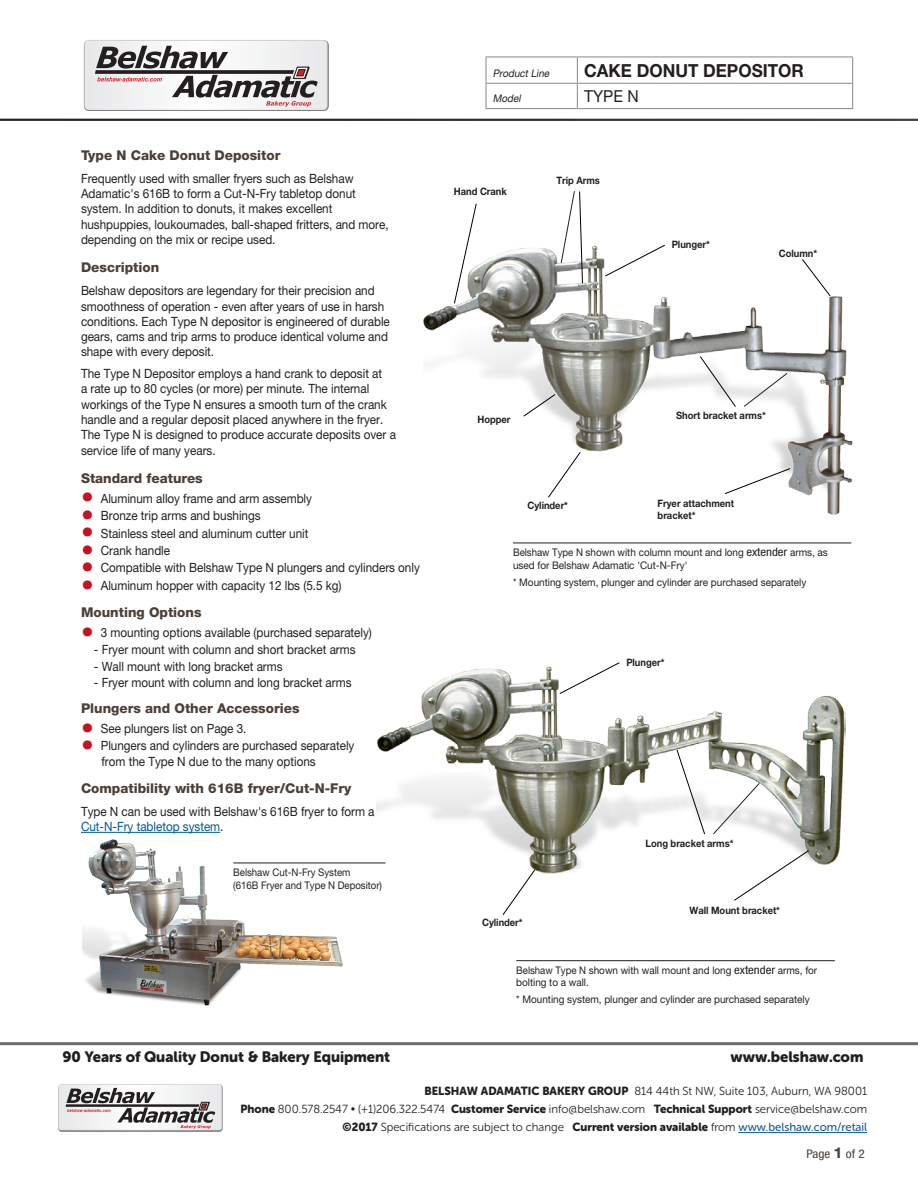
<style>
.page{position:relative;width:918px;height:1188px;background:#fff}
.page>*{position:absolute;margin:0;border:0;box-sizing:border-box;transform-origin:0 0}
.t1{font:700 18px "Helvetica Neue LT Pro";color:#231f20;scale:.95 1}
.t2{font:16.5px "Helvetica Neue LT Pro";color:#231f20;scale:.95 1}
.t3{font:15px "Museo Sans Rounded 900";color:#231f20}
.t4{font:800 13.5px "Helvetica Neue LT Pro";color:#4b3f38}
.t5{font:12.75px/15.3px "Helvetica Neue LT Pro";letter-spacing:-.005em;color:#231f20;scale:.92 1}
.t6{font:condensed 12px "Helvetica Neue LT Pro";color:#4b3f38;scale:1.1 1}
.t7{font:11.7px/18.3px "Museo Sans Rounded 300";color:#231f20;text-align:right}
.t8{font:10.5px/12.6px "Helvetica Neue LT Pro";letter-spacing:-.005em;color:#231f20;scale:.92 1}
.t9{font:10.5px "Helvetica Neue LT Pro";letter-spacing:-.005em;color:#231f20;scale:.95 1}
.t10{font:italic 10.5px "Helvetica Neue LT Pro";color:#231f20;scale:.95 1}
.t11{font:700 10.2px/12.3px "Helvetica Neue LT Pro";letter-spacing:-.005em;color:#231f20;scale:.92 1}
.s1{font-size:25.5px;color:#c41324}
.s2{color:#00599a}
.s3{font-stretch:condensed;font-size:11.7px}
.s4{font-family:"Museo Sans Rounded 900"}
.s5{font-family:"Museo Sans Rounded 500";color:#175d9e}
.s6{font-weight:700;font-stretch:normal;font-size:15px}
</style>
<div class="page">
<img style="left:377px;top:662px;width:469px;height:212px">
<img style="left:424px;top:244px;width:429px;height:271px">
<svg style="left:700px;top:356px;width:36px;height:51px"></svg>
<svg style="left:677px;top:750px;width:28px;height:84px"></svg>
<svg style="left:524px;top:394px;width:31px;height:22px"></svg>
<svg style="left:734px;top:850px;width:75px;height:51px"></svg>
<svg style="left:454px;top:204px;width:23px;height:99px"></svg>
<svg style="left:802px;top:259px;width:28px;height:37px"></svg>
<hr style="left:516px;top:960px;width:319px;height:1px;background:#231f20">
<hr style="left:513px;top:543px;width:338px;height:1px;background:#231f20">
<hr style="left:81px;top:832px;width:139px;height:1px;background:#00599a">
<svg style="left:548px;top:452px;width:32px;height:45px"></svg>
<svg style="left:503px;top:870px;width:32px;height:45px"></svg>
<svg style="left:725px;top:468px;width:65px;height:26px"></svg>
<svg style="left:605px;top:245px;width:60px;height:31px"></svg>
<svg style="left:560px;top:662px;width:59px;height:32px"></svg>
<svg style="left:561px;top:191px;width:22px;height:92px"></svg>
<svg style="left:744px;top:373px;width:43px;height:34px"></svg>
<svg style="left:713px;top:783px;width:47px;height:51px"></svg>
<img style="left:82px;top:839px;width:261px;height:167px">
<hr style="left:233px;top:863px;width:153px;height:1px;background:#231f20">
<hr style="left:0;top:1042px;width:918px;height:3px;background:#6c6d70">
<hr style="left:738px;top:1132px;width:129px;height:1px;background:#175d9e">
<hr style="left:485px;top:83px;width:92px;height:1px;background:#939598">
<svg style="left:486px;top:58px;width:367px;height:50px"></svg>
<hr style="left:485px;top:56px;width:92px;height:2px;background:#939598">
<hr style="left:485px;top:58px;width:2px;height:25px;background:#939598">
<hr style="left:577px;top:56px;width:276px;height:2px;background:#939598">
<hr style="left:485px;top:84px;width:2px;height:24px;background:#939598">
<hr style="left:485px;top:108px;width:92px;height:1px;background:#939598">
<hr style="left:577px;top:108px;width:276px;height:1px;background:#939598">
<svg style="left:84px;top:40px;width:245px;height:71px"></svg>
<svg style="left:58px;top:1084px;width:165px;height:48px"></svg>
<p class="t4" style="left:81px;top:147px;width:201px">Type N Cake Donut Depositor</p>
<p class="t5" style="left:81px;top:170px;width:336px">Frequently used with smaller fryers such as Belshaw Adamatic's 616B to form a Cut-N-Fry tabletop donut system. In addition to donuts, it makes excellent hushpuppies, loukoumades, ball-shaped fritters, and more, depending on the mix or recipe used.</p>
<p class="t4" style="left:81px;top:260px;width:80px">Description</p>
<p class="t5" style="left:81px;top:283px;width:337px">Belshaw depositors are legendary for their precision and smoothness of operation - even after years of use in harsh conditions. Each Type N depositor is engineered of durable gears, cams and trip arms to produce identical volume and shape with every deposit.</p>
<p class="t5" style="left:81px;top:366px;width:344px">The Type N Depositor employs a hand crank to deposit at<br>a rate up to 80 cycles (or more) per minute. The internal workings of the Type N ensures a smooth turn of the crank handle and a regular deposit placed anywhere in the fryer.<br>The Type N is designed to produce accurate deposits over a service life of many years.</p>
<p class="t4" style="left:81px;top:470px;width:123px">Standard features</p>
<p class="t5" style="left:81px;top:490px;width:253px"><span class="s1">•</span> Aluminum alloy frame and arm assembly</p>
<p class="t5" style="left:81px;top:508px;width:197px"><span class="s1">•</span> Bronze trip arms and bushings</p>
<p class="t5" style="left:81px;top:525px;width:249px"><span class="s1">•</span> Stainless steel and aluminum cutter unit</p>
<p class="t5" style="left:81px;top:543px;width:98px"><span class="s1">•</span> Crank handle</p>
<p class="t5" style="left:81px;top:560px;width:370px"><span class="s1">•</span> Compatible with Belshaw Type N plungers and cylinders only</p>
<p class="t5" style="left:81px;top:578px;width:285px"><span class="s1">•</span> Aluminum hopper with capacity 12 lbs (5.5 kg)</p>
<p class="t4" style="left:81px;top:604px;width:122px">Mounting Options</p>
<p class="t5" style="left:81px;top:624px;width:318px"><span class="s1">•</span> 3 mounting options available (purchased separately)</p>
<p class="t5" style="left:94px;top:642px;width:286px">- Fryer mount with column and short bracket arms</p>
<p class="t5" style="left:94px;top:658px;width:207px">- Wall mount with long bracket arms</p>
<p class="t5" style="left:94px;top:675px;width:282px">- Fryer mount with column and long bracket arms</p>
<p class="t4" style="left:81px;top:700px;width:220px">Plungers and Other Accessories</p>
<p class="t5" style="left:81px;top:721px;width:181px"><span class="s1">•</span> See plungers list on Page 3.</p>
<p class="t5" style="left:102px;top:738px;width:276px;text-indent:-21px"><span class="s1">•</span> Plungers and cylinders are purchased separately from the Type N due to the many options</p>
<p class="t4" style="left:81px;top:780px;width:272px">Compatibility with 616B fryer/Cut-N-Fry</p>
<p class="t5" style="left:81px;top:803px;width:321px">Type N can be used with Belshaw's 616B fryer to form a<br><span class="s2">Cut-N-Fry tabletop system</span>.</p>
<p class="t8" style="left:233px;top:866px;width:163px">Belshaw Cut-N-Fry System<br>(616B Fryer and Type N Depositor)</p>
<p class="t10" style="left:493px;top:67px;width:63px">ProductLine</p>
<h1 class="t1" style="left:584px;top:59px;width:233px">CAKE DONUT DEPOSITOR</h1>
<p class="t10" style="left:493px;top:92px;width:33px">Model</p>
<p class="t2" style="left:584px;top:86px;width:59px">TYPE N</p>
<p class="t11" style="left:454px;top:185px;width:59px">Hand Crank</p>
<p class="t11" style="left:556px;top:174px;width:49px">Trip Arms</p>
<p class="t11" style="left:672px;top:238px;width:43px">Plunger*</p>
<p class="t11" style="left:779px;top:247px;width:43px">Column*</p>
<p class="t11" style="left:477px;top:413px;width:37px">Hopper</p>
<p class="t11" style="left:528px;top:499px;width:46px">Cylinder*</p>
<p class="t11" style="left:676px;top:409px;width:99px">Short bracket arms*</p>
<p class="t11" style="left:658px;top:497px;width:85px">Fryer attachment bracket*</p>
<p class="t8" style="left:513px;top:546px;width:344px">Belshaw Type N shown with column mount and long <span class="s3">extender</span> arms, as used for Belshaw Adamatic 'Cut-N-Fry'</p>
<p class="t9" style="left:513px;top:576px;width:310px">* Mounting system, plunger and cylinder are purchased separately</p>
<p class="t11" style="left:626px;top:656px;width:43px">Plunger*</p>
<p class="t11" style="left:646px;top:837px;width:97px">Long bracket arms*</p>
<p class="t11" style="left:482px;top:916px;width:46px">Cylinder*</p>
<p class="t11" style="left:690px;top:904px;width:100px">Wall Mount bracket*</p>
<p class="t8" style="left:516px;top:964px;width:329px">Belshaw Type N shown with wall mount and long <span class="s3">extender</span> arms, for bolting to a wall.</p>
<p class="t9" style="left:516px;top:993px;width:310px">* Mounting system, plunger and cylinder are purchased separately</p>
<p class="t3" style="left:62px;top:1049px;width:329px">90 Years of Quality Donut &amp; Bakery Equipment</p>
<p class="t3" style="left:730px;top:1049px;width:135px">www.belshaw.com</p>
<p class="t7" style="left:241px;top:1100px;width:628px"><span class="s4">Phone</span> 800.578.2547 • (+1)206.322.5474 <span class="s4">Customer Service</span> info@belshaw.com <span class="s4">Technical Support</span> service@belshaw.com <span class="s4">©2017</span> Specifications are subject to change <span class="s4">Current version available</span> from <span class="s5">www.belshaw.com/retail</span></p>
<p class="t7" style="left:425px;top:1082px;width:444px"><span class="s4">BELSHAW ADAMATIC BAKERY GROUP</span> 814 44th St NW, Suite 103, Auburn, WA 98001</p>
<p class="t6" style="left:806px;top:1147px;width:55px">Page <span class="s6">1</span> of 2</p>
</div>
